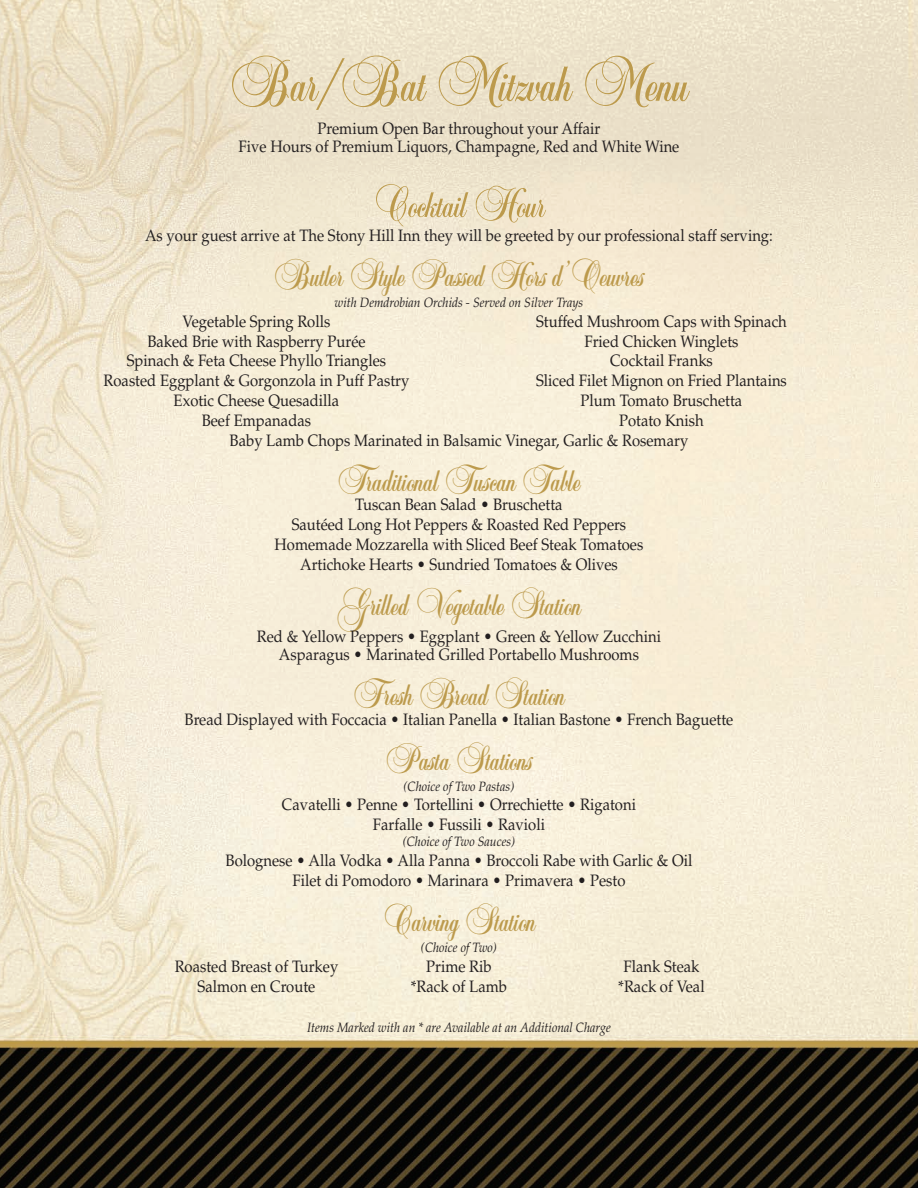
<style>
.page{position:relative;width:918px;height:1188px;background:#fff}
.page>*{position:absolute;margin:0;border:0;box-sizing:border-box;transform-origin:0 0}
.t1{font:75px "Balmoral Plain";color:#bc9a4c}
.t2{font:54px "Balmoral Plain";color:#bc9a4c}
.t3{font:45px "Balmoral Plain";color:#bc9a4c}
.t4{font:16.5px/19.8px "Palatino";color:#231f20;text-align:center;scale:.9 1}
.t5{font:italic 13.5px "Palatino";color:#231f20;scale:.9 1}
</style>
<div class="page">
<img style="left:0;top:0;width:918px;height:1188px">
<h1 class="t1" style="left:229px;top:31px;width:462px">Bar/Bat Mitzvah Menu</h1>
<p class="t4" style="left:239px;top:120px;width:491px;line-height:18px">Premium Open Bar throughout your Affair<br>Five Hours of Premium Liquors, Champagne, Red and White Wine</p>
<h2 class="t2" style="left:373px;top:167px;width:174px">Cocktail Hour</h2>
<p class="t4" style="left:145px;top:226px;width:699px">As your guest arrive at The Stony Hill Inn they will be greeted by our professional staff serving:</p>
<h3 class="t3" style="left:274px;top:244px;width:372px">Butler Style Passed Hors d’Oeuvres</h3>
<p class="t5" style="left:335px;top:295px;width:278px">with Demdrobian Orchids - Served on Silver Trays</p>
<p class="t4" style="left:183px;top:312px;width:166px">Vegetable Spring Rolls</p>
<p class="t4" style="left:536px;top:312px;width:280px">Stuffed Mushroom Caps with Spinach</p>
<p class="t4" style="left:147px;top:331px;width:244px">Baked Brie with Raspberry Purée</p>
<p class="t4" style="left:585px;top:331px;width:173px">Fried Chicken Winglets</p>
<p class="t4" style="left:127px;top:351px;width:290px">Spinach &amp; Feta Cheese Phyllo Triangles</p>
<p class="t4" style="left:610px;top:351px;width:116px">Cocktail Franks</p>
<p class="t4" style="left:104px;top:371px;width:341px">Roasted Eggplant &amp; Gorgonzola in Puff Pastry</p>
<p class="t4" style="left:536px;top:371px;width:280px">Sliced Filet Mignon on Fried Plantains</p>
<p class="t4" style="left:174px;top:391px;width:186px">Exotic Cheese Quesadilla</p>
<p class="t4" style="left:581px;top:391px;width:181px">Plum Tomato Bruschetta</p>
<p class="t4" style="left:202px;top:411px;width:123px">Beef Empanadas</p>
<p class="t4" style="left:230px;top:411px;width:528px;text-align:left;text-indent:389px">Potato Knish<br>Baby Lamb Chops Marinated in Balsamic Vinegar, Garlic &amp; Rosemary</p>
<h3 class="t3" style="left:337px;top:449px;width:245px">Traditional Tuscan Table</h3>
<p class="t4" style="left:275px;top:495px;width:411px">Tuscan Bean Salad • Bruschetta<br>Sautéed Long Hot Peppers &amp; Roasted Red Peppers Homemade Mozzarella with Sliced Beef Steak Tomatoes Artichoke Hearts • Sundried Tomatoes &amp; Olives</p>
<h3 class="t3" style="left:337px;top:573px;width:246px">Grilled Vegetable Station</h3>
<p class="t4" style="left:257px;top:628px;width:450px;line-height:18px">Red &amp; Yellow Peppers • Eggplant • Green &amp; Yellow Zucchini<br>Asparagus • Marinated Grilled Portabello Mushrooms</p>
<h3 class="t3" style="left:353px;top:663px;width:214px">Fresh Bread Station</h3>
<p class="t4" style="left:185px;top:709px;width:611px">Bread Displayed with Foccacia • Italian Panella • Italian Bastone • French Baguette</p>
<h3 class="t3" style="left:385px;top:728px;width:149px">Pasta Stations</h3>
<p class="t5" style="left:404px;top:778px;width:125px">(Choice of Two Pastas)</p>
<p class="t4" style="left:282px;top:795px;width:395px">Cavatelli • Penne • Tortellini • Orrechiette • Rigatoni<br>Farfalle • Fussili • Ravioli</p>
<p class="t5" style="left:403px;top:834px;width:126px">(Choice of Two Sauces)</p>
<p class="t4" style="left:226px;top:851px;width:520px">Bolognese • Alla Vodka • Alla Panna • Broccoli Rabe with Garlic &amp; Oil<br>Filet di Pomodoro • Marinara • Primavera • Pesto</p>
<h3 class="t3" style="left:382px;top:889px;width:155px">Carving Station</h3>
<p class="t5" style="left:421px;top:940px;width:86px">(Choice of Two)</p>
<p class="t4" style="left:175px;top:957px;width:183px">Roasted Breast of Turkey</p>
<p class="t4" style="left:426px;top:957px;width:74px">Prime Rib</p>
<p class="t4" style="left:623px;top:957px;width:86px">Flank Steak</p>
<p class="t4" style="left:198px;top:976px;width:132px">Salmon en Croute</p>
<p class="t4" style="left:411px;top:976px;width:108px">*Rack of Lamb</p>
<p class="t4" style="left:618px;top:976px;width:97px">*Rack of Veal</p>
<p class="t5" style="left:307px;top:1020px;width:339px">Items Marked with an * are Available at an Additional Charge</p>
</div>
